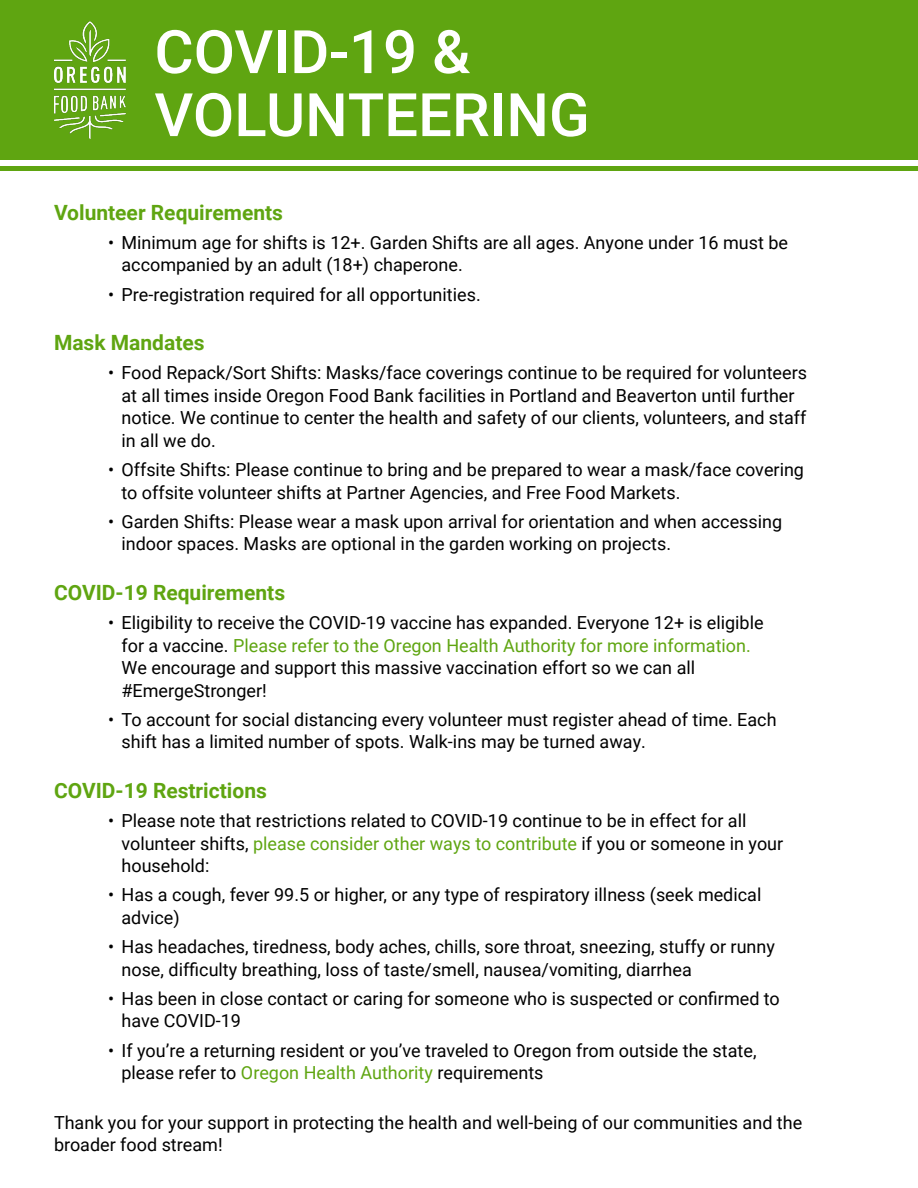
<style>
.page{position:relative;width:918px;height:1188px;background:#fff}
.page>*{position:absolute;margin:0;border:0;box-sizing:border-box;transform-origin:0 0}
.t1{font:500 60px/63px "Roboto";color:#fff}
.t2{font:700 21px "Roboto";color:#5fa511}
.t3{font:18px/22.5px "Roboto";color:#000}
.s1{color:#5fa511}
</style>
<div class="page">
<div style="left:0;top:0;width:918px;height:160px;background:#5fa511"></div>
<hr style="left:0;top:166px;width:918px;height:4px;background:#5fa511">
<img style="left:54px;top:21px;width:71px;height:118px">
<h1 class="t1" style="left:154px;top:18px;width:437px">COVID-19 &amp;<br>VOLUNTEERING</h1>
<p class="t2" style="left:54px;top:198px;width:231px">Volunteer Requirements</p>
<p class="t3" style="left:122px;top:231px;width:668px;text-indent:-14px">• Minimum age for shifts is 12+. Garden Shifts are all ages. Anyone under 16 must be accompanied by an adult (18+) chaperone.</p>
<p class="t3" style="left:108px;top:282px;width:374px">• Pre-registration required for all opportunities.</p>
<p class="t2" style="left:54px;top:328px;width:152px">Mask Mandates</p>
<p class="t3" style="left:122px;top:361px;width:687px;text-indent:-14px">• Food Repack/Sort Shifts: Masks/face coverings continue to be required for volunteers at all times inside Oregon Food Bank facilities in Portland and Beaverton until further notice. We continue to center the health and safety of our clients, volunteers, and staff in all we do.</p>
<p class="t3" style="left:122px;top:458px;width:684px;text-indent:-14px">• Offsite Shifts: Please continue to bring and be prepared to wear a mask/face covering to offsite volunteer shifts at Partner Agencies, and Free Food Markets.</p>
<p class="t3" style="left:122px;top:510px;width:662px;text-indent:-14px">• Garden Shifts: Please wear a mask upon arrival for orientation and when accessing indoor spaces. Masks are optional in the garden working on projects.</p>
<p class="t2" style="left:54px;top:578px;width:233px">COVID-19 Requirements</p>
<p class="t3" style="left:122px;top:611px;width:644px;text-indent:-14px">• Eligibility to receive the COVID-19 vaccine has expanded. Everyone 12+ is eligible for a vaccine. <span class="s1">Please refer to the Oregon Health Authority for more information.<br></span>We encourage and support this massive vaccination effort so we can all #EmergeStronger!</p>
<p class="t3" style="left:122px;top:708px;width:657px;text-indent:-14px">• To account for social distancing every volunteer must register ahead of time. Each shift has a limited number of spots. Walk-ins may be turned away.</p>
<p class="t2" style="left:54px;top:776px;width:214px">COVID-19 Restrictions</p>
<p class="t3" style="left:122px;top:809px;width:663px;text-indent:-14px">• Please note that restrictions related to COVID-19 continue to be in effect for all volunteer shifts, <span class="s1">please consider other ways to contribute</span> if you or someone in your household:</p>
<p class="t3" style="left:122px;top:883px;width:641px;text-indent:-14px">• Has a cough, fever 99.5 or higher, or any type of respiratory illness (seek medical advice)</p>
<p class="t3" style="left:122px;top:935px;width:655px;text-indent:-14px">• Has headaches, tiredness, body aches, chills, sore throat, sneezing, stuffy or runny nose, difficulty breathing, loss of taste/smell, nausea/vomiting, diarrhea</p>
<p class="t3" style="left:122px;top:987px;width:660px;text-indent:-13px">• Has been in close contact or caring for someone who is suspected or confirmed to have COVID-19</p>
<p class="t3" style="left:122px;top:1038px;width:637px;text-indent:-14px">• If you’re a returning resident or you’ve traveled to Oregon from outside the state, please refer to <span class="s1">Oregon Health Authority</span> requirements</p>
<p class="t3" style="left:54px;top:1110px;width:750px">Thank you for your support in protecting the health and well-being of our communities and the broader food stream!</p>
</div>
